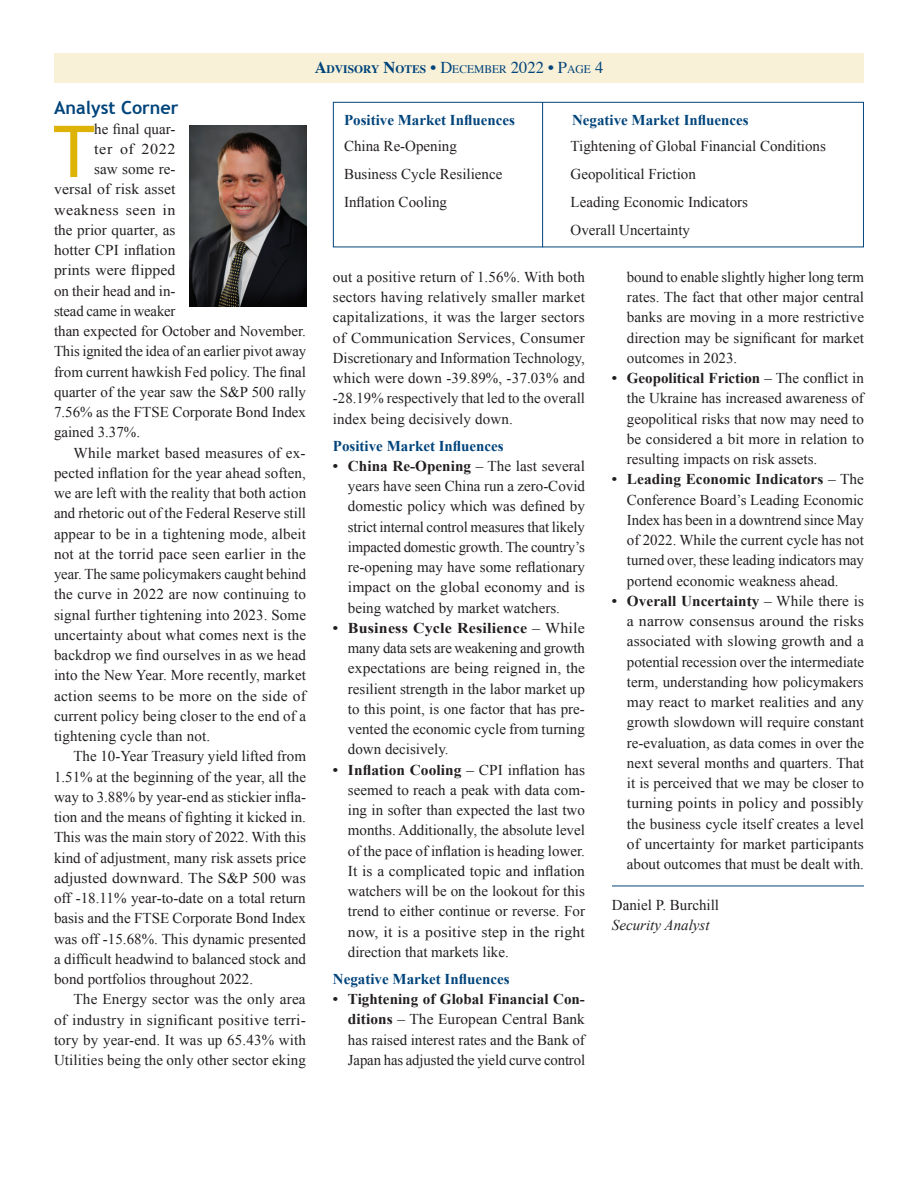
<style>
.page{position:relative;width:918px;height:1188px;background:#fff}
.page>*{position:absolute;margin:0;border:0;box-sizing:border-box;transform-origin:0 0}
.t1{font:71.55px "Trebuchet MS";color:#deb308}
.t2{font:700 18px "Trebuchet MS";color:#00447b}
.t3{font:15px/20.2px "Times New Roman";color:#231f20;text-align:justify}
.t4{font:15px/20.2px "Times New Roman";color:#231f20;text-align:justify;scale:1.07 1}
.t5{font:700 15px "Times New Roman";color:#00447b}
.t6{font:15px "Times New Roman";color:#231f20;scale:1.05 1}
.t7{font:italic 15px "Times New Roman";color:#231f20}
.t8{font:15px "Times New Roman";letter-spacing:.03em;color:#231f20;scale:1.07 1}
.t9{font:15px "Times New Roman";letter-spacing:.04em;color:#231f20;scale:1.07 1}
.t10{font:700 11.55px "Times";color:#00447b}
.s1{font-size:16.5px}
.s2{font-weight:400;font-size:16.5px}
.s3{font-weight:400}
.s4{font-weight:700}
</style>
<div class="page">
<div style="left:54px;top:53px;width:810px;height:29px;background:#f9f1d7"></div>
<hr style="left:612px;top:886px;width:252px;height:1px;background:#00447b">
<img style="left:189px;top:125px;width:117px;height:181px">
<div style="left:333px;top:102px;width:531px;height:145px;border:1px solid #00447b"></div>
<hr style="left:542px;top:102px;width:1px;height:145px;background:#00447b">
<p class="t10" style="left:315px;top:58px;width:290px"><span class="s1">A</span>DVISORY <span class="s1">N</span>OTES <span class="s2">• D</span><span class="s3">ECEMBER</span> <span class="s2">2022 • P</span><span class="s3">AGE</span> <span class="s2">4</span></p>
<p class="t2" style="left:54px;top:97px;width:126px">Analyst Corner</p>
<h1 class="t1" style="left:53px;top:110px;width:43px">T</h1>
<p class="t3" style="left:94px;top:118px;width:83px">he final quar-</p>
<p class="t9" style="left:94px;top:139px;width:78px">ter of 2022</p>
<p class="t3" style="left:94px;top:159px;width:83px">saw some re-</p>
<p class="t6" style="left:54px;top:179px;width:117px">versal of risk asset</p>
<p class="t8" style="left:54px;top:199px;width:115px">weakness seen in</p>
<p class="t3" style="left:54px;top:219px;width:123px">the prior quarter, as</p>
<p class="t3" style="left:54px;top:240px;width:123px">hotter CPI inflation</p>
<p class="t6" style="left:54px;top:260px;width:117px">prints were flipped</p>
<p class="t3" style="left:54px;top:280px;width:123px">on their head and in-</p>
<p class="t3" style="left:54px;top:300px;width:123px">stead came in weaker</p>
<p class="t3" style="left:54px;top:321px;width:254px">than expected for October and November.</p>
<p class="t3" style="left:54px;top:341px;width:254px">This ignited the idea of an earlier pivot away</p>
<p class="t3" style="left:54px;top:361px;width:254px">from current hawkish Fed policy. The final</p>
<p class="t3" style="left:54px;top:381px;width:254px">quarter of the year saw the S&amp;P 500 rally</p>
<p class="t3" style="left:54px;top:402px;width:254px">7.56% as the FTSE Corporate Bond Index</p>
<p class="t3" style="left:54px;top:422px;width:88px">gained 3.37%.</p>
<p class="t3" style="left:73px;top:442px;width:234px">While market based measures of ex-</p>
<p class="t3" style="left:54px;top:462px;width:254px">pected inflation for the year ahead soften,</p>
<p class="t3" style="left:54px;top:483px;width:254px">we are left with the reality that both action</p>
<p class="t3" style="left:54px;top:503px;width:254px">and rhetoric out of the Federal Reserve still</p>
<p class="t3" style="left:54px;top:523px;width:254px">appear to be in a tightening mode, albeit</p>
<p class="t3" style="left:54px;top:543px;width:254px">not at the torrid pace seen earlier in the</p>
<p class="t3" style="left:54px;top:564px;width:254px">year. The same policymakers caught behind</p>
<p class="t3" style="left:54px;top:584px;width:254px">the curve in 2022 are now continuing to</p>
<p class="t3" style="left:54px;top:604px;width:254px">signal further tightening into 2023. Some</p>
<p class="t3" style="left:54px;top:624px;width:254px">uncertainty about what comes next is the</p>
<p class="t3" style="left:54px;top:645px;width:254px">backdrop we find ourselves in as we head</p>
<p class="t3" style="left:54px;top:665px;width:254px">into the New Year. More recently, market</p>
<p class="t3" style="left:54px;top:685px;width:253px">action seems to be more on the side of</p>
<p class="t3" style="left:54px;top:705px;width:254px">current policy being closer to the end of a</p>
<p class="t3" style="left:54px;top:726px;width:158px">tightening cycle than not.</p>
<p class="t3" style="left:74px;top:746px;width:234px">The 10-Year Treasury yield lifted from</p>
<p class="t3" style="left:54px;top:766px;width:254px">1.51% at the beginning of the year, all the</p>
<p class="t3" style="left:54px;top:786px;width:254px">way to 3.88% by year-end as stickier infla-</p>
<p class="t3" style="left:54px;top:807px;width:254px">tion and the means of fighting it kicked in.</p>
<p class="t3" style="left:54px;top:827px;width:254px">This was the main story of 2022. With this</p>
<p class="t3" style="left:54px;top:847px;width:254px">kind of adjustment, many risk assets price</p>
<p class="t6" style="left:54px;top:868px;width:241px">adjusted downward. The S&amp;P 500 was</p>
<p class="t3" style="left:54px;top:888px;width:253px">off -18.11% year-to-date on a total return</p>
<p class="t3" style="left:54px;top:908px;width:254px">basis and the FTSE Corporate Bond Index</p>
<p class="t3" style="left:54px;top:928px;width:254px">was off -15.68%. This dynamic presented</p>
<p class="t3" style="left:54px;top:948px;width:254px">a difficult headwind to balanced stock and</p>
<p class="t3" style="left:54px;top:969px;width:201px">bond portfolios throughout 2022.</p>
<p class="t3" style="left:73px;top:989px;width:234px">The Energy sector was the only area</p>
<p class="t3" style="left:54px;top:1009px;width:253px">of industry in significant positive terri-</p>
<p class="t3" style="left:54px;top:1029px;width:254px">tory by year-end. It was up 65.43% with</p>
<p class="t3" style="left:54px;top:1050px;width:254px">Utilities being the only other sector eking</p>
<p class="t5" style="left:344px;top:109px;width:172px">Positive Market Influences</p>
<p class="t5" style="left:572px;top:109px;width:178px">Negative Market Influences</p>
<p class="t3" style="left:344px;top:136px;width:114px">China Re-Opening</p>
<p class="t3" style="left:571px;top:136px;width:257px">Tightening of Global Financial Conditions</p>
<p class="t3" style="left:344px;top:164px;width:160px">Business Cycle Resilience</p>
<p class="t3" style="left:571px;top:164px;width:127px">Geopolitical Friction</p>
<p class="t3" style="left:344px;top:192px;width:104px">Inflation Cooling</p>
<p class="t3" style="left:571px;top:188px;width:179px;line-height:27.8px">Leading Economic Indicators<br>Overall Uncertainty</p>
<p class="t3" style="left:333px;top:266px;width:254px">out a positive return of 1.56%. With both sectors having relatively smaller market capitalizations, it was the larger sectors of Communication Services, Consumer Discretionary and Information Technology, which were down -39.89%, -37.03% and -28.19% respectively that led to the overall index being decisively down.</p>
<p class="t5" style="left:333px;top:435px;width:172px">Positive Market Influences</p>
<p class="t3" style="left:348px;top:455px;width:239px;text-indent:-15px"><span class="s4">• China Re-Opening</span> – The last several years have seen China run a zero-Covid domestic policy which was defined by strict internal control measures that likely impacted domestic growth. The country’s re-opening may have some reflationary impact on the global economy and is being watched by market watchers.</p>
<p class="t4" style="left:348px;top:617px;width:223px;text-indent:-15px"><span class="s4">• Business Cycle Resilience</span> – While many data sets are weakening and growth expectations are being reigned in, the resilient strength in the labor market up to this point, is one factor that has pre&shy;vented the economic cycle from turning down decisively.</p>
<p class="t3" style="left:348px;top:759px;width:239px;text-indent:-15px"><span class="s4">• Inflation Cooling</span> – CPI inflation has seemed to reach a peak with data com&shy;ing in softer than expected the last two months. Additionally, the absolute level of the pace of inflation is heading lower.<br>It is a complicated topic and inflation watchers will be on the lookout for this trend to either continue or reverse. For now, it is a positive step in the right direction that markets like.</p>
<p class="t5" style="left:333px;top:968px;width:178px">Negative Market Influences</p>
<p class="t3" style="left:348px;top:989px;width:239px;text-indent:-15px"><span class="s4">• Tightening of Global Financial Con&shy;ditions</span> – The European Central Bank has raised interest rates and the Bank of Japan has adjusted the yield curve control</p>
<p class="t3" style="left:627px;top:266px;width:239px">bound to enable slightly higher long term rates. The fact that other major central banks are moving in a more restrictive direction may be significant for market outcomes in 2023.</p>
<p class="t3" style="left:627px;top:368px;width:239px;text-indent:-15px"><span class="s4">• Geopolitical Friction</span> – The conflict in the Ukraine has increased awareness of geopolitical risks that now may need to be considered a bit more in relation to resulting impacts on risk assets.</p>
<p class="t3" style="left:627px;top:469px;width:239px;text-indent:-15px"><span class="s4">• Leading Economic Indicators</span> – The Conference Board’s Leading Economic Index has been in a downtrend since May of 2022. While the current cycle has not turned over, these leading indicators may portend economic weakness ahead.</p>
<p class="t3" style="left:627px;top:590px;width:239px;text-indent:-15px"><span class="s4">• Overall Uncertainty</span> – While there is a narrow consensus around the risks associated with slowing growth and a potential recession over the intermediate term, understanding how policymakers may react to market realities and any growth slowdown will require constant re-evaluation, as data comes in over the next several months and quarters. That it is perceived that we may be closer to turning points in policy and possibly the business cycle itself creates a level of uncertainty for market participants about outcomes that must be dealt with.</p>
<p class="t3" style="left:612px;top:894px;width:109px">Daniel P. Burchill</p>
<p class="t7" style="left:612px;top:914px;width:99px">Security Analyst</p>
</div>
